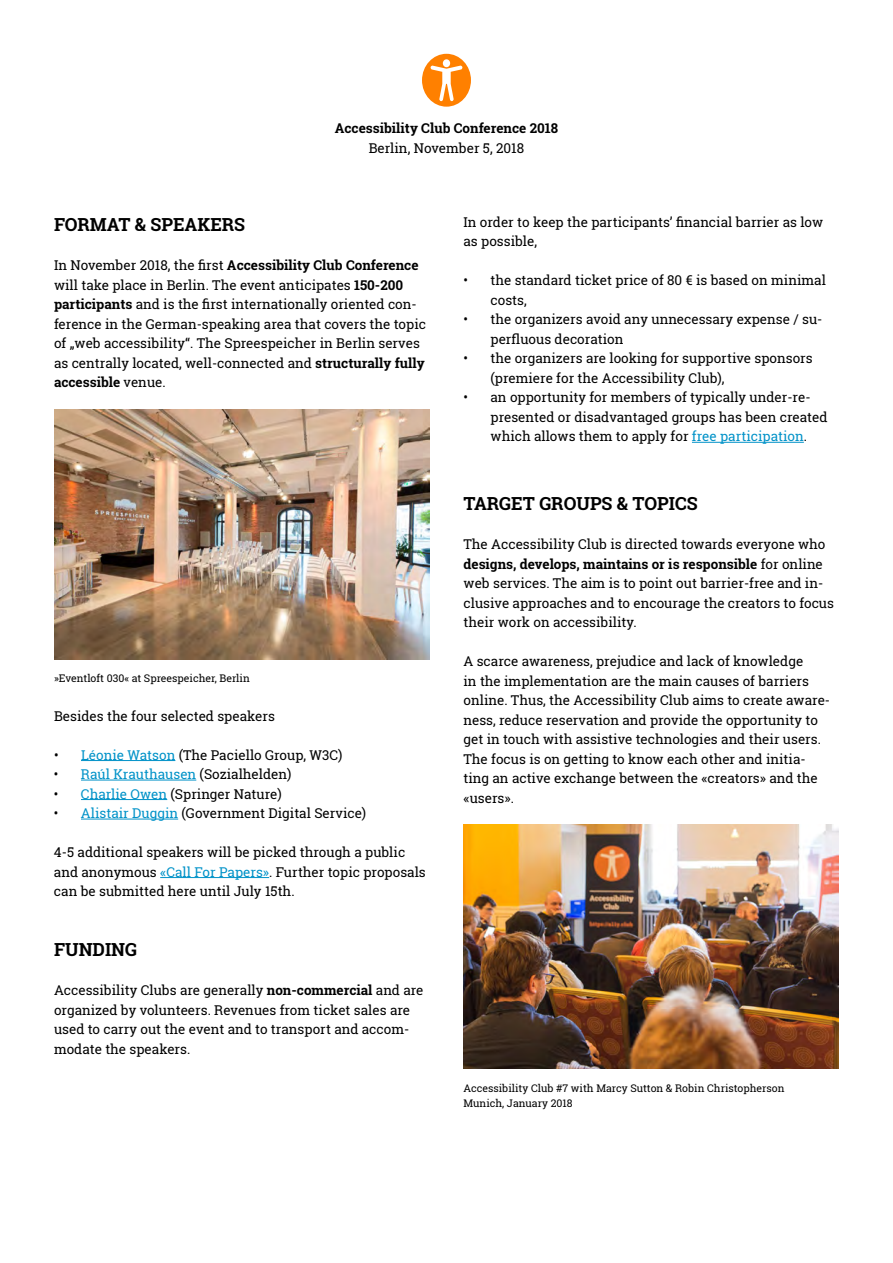
<style>
.page{position:relative;width:893px;height:1263px;background:#fff}
.page>*{position:absolute;margin:0;border:0;box-sizing:border-box;transform-origin:0 0}
.t1{font:700 18px "Roboto Slab";color:#000}
.t2{font:13.5px/19.5px "Roboto Slab";color:#000}
.t3{font:700 13.5px "Roboto Slab";color:#000}
.t4{font:10.5px/15px "Roboto Slab";color:#000}
.s1{font-weight:700}
.s2{color:#0092c8}
</style>
<div class="page">
<div style="left:422px;top:54px;width:49px;height:53px;background:#ff8000;border-radius:50%"></div>
<div style="left:443px;top:59px;width:7px;height:8px;background:#fff;border-radius:50%"></div>
<svg style="left:430px;top:65px;width:33px;height:36px"></svg>
<hr style="left:81px;top:760px;width:94px;height:1px;background:#0092c8">
<hr style="left:81px;top:780px;width:115px;height:1px;background:#0092c8">
<hr style="left:81px;top:799px;width:86px;height:1px;background:#0092c8">
<hr style="left:81px;top:819px;width:97px;height:1px;background:#0092c8">
<hr style="left:160px;top:877px;width:109px;height:1px;background:#0092c8">
<img style="left:54px;top:409px;width:375px;height:250px">
<hr style="left:692px;top:442px;width:112px;height:1px;background:#0092c8">
<img style="left:463px;top:824px;width:376px;height:244px">
<p class="t3" style="left:335px;top:119px;width:225px">Accessibility Club Conference 2018</p>
<p class="t2" style="left:369px;top:138px;width:157px">Berlin, November 5, 2018</p>
<h1 class="t1" style="left:54px;top:213px;width:191px">Format &amp; speakers</h1>
<p class="t2" style="left:54px;top:256px;width:374px">In November 2018, the first <span class="s1">Accessibility Club Conference </span>will take place in Berlin. The event anticipates <span class="s1">150-200 participants</span> and is the first internationally oriented con&shy;ference in the German-speaking area that covers the topic of „web accessibility“. The Spreespeicher in Berlin serves as centrally located, well-connected and <span class="s1">structurally fully accessible</span> venue.</p>
<p class="t4" style="left:54px;top:670px;width:197px">»Eventloft 030« at Spreespeicher, Berlin</p>
<p class="t2" style="left:54px;top:706px;width:222px">Besides the four selected speakers</p>
<p class="t2" style="left:54px;top:745px;width:290px">• <span class="s2">Léonie Watson</span> (The Paciello Group, W3C)</p>
<p class="t2" style="left:54px;top:764px;width:239px">• <span class="s2">Raúl Krauthausen</span> (Sozialhelden)</p>
<p class="t2" style="left:54px;top:784px;width:229px">• <span class="s2">Charlie Owen</span> (Springer Nature)</p>
<p class="t2" style="left:54px;top:803px;width:314px">• <span class="s2">Alistair Duggin</span> (Government Digital Service)</p>
<p class="t2" style="left:54px;top:842px;width:373px">4-5 additional speakers will be picked through a public and anonymous <span class="s2">«Call For Papers»</span>. Further topic proposals can be submitted here until July 15th.</p>
<h1 class="t1" style="left:54px;top:937px;width:85px">Funding</h1>
<p class="t2" style="left:54px;top:980px;width:371px">Accessibility Clubs are generally <span class="s1">non-commercial</span> and are organized by volunteers. Revenues from ticket sales are used to carry out the event and to transport and accom&shy;modate the speakers.</p>
<p class="t2" style="left:463px;top:212px;width:361px">In order to keep the participants’ financial barrier as low as possible,</p>
<p class="t2" style="left:490px;top:270px;width:337px;text-indent:-27px">• the standard ticket price of 80 € is based on minimal costs,</p>
<p class="t2" style="left:490px;top:309px;width:334px;text-indent:-27px">• the organizers avoid any unnecessary expense / su&shy;perfluous decoration</p>
<p class="t2" style="left:490px;top:348px;width:324px;text-indent:-27px">• the organizers are looking for supportive sponsors (premiere for the Accessibility Club),</p>
<p class="t2" style="left:490px;top:387px;width:338px;text-indent:-27px">• an opportunity for members of typically under-re&shy;presented or disadvantaged groups has been created which allows them to apply for <span class="s2">free participation</span>.</p>
<h1 class="t1" style="left:463px;top:491px;width:224px">Target groups &amp; topics</h1>
<p class="t2" style="left:463px;top:534px;width:372px">The Accessibility Club is directed towards everyone who <span class="s1">designs, develops, maintains or is responsible</span> for online web services. The aim is to point out barrier-free and in&shy;clusive approaches and to encourage the creators to focus their work on accessibility.</p>
<p class="t2" style="left:463px;top:651px;width:368px">A scarce awareness, prejudice and lack of knowledge<br>in the implementation are the main causes of barriers online. Thus, the Accessibility Club aims to create aware&shy;ness, reduce reservation and provide the opportunity to get in touch with assistive technologies and their users.<br>The focus is on getting to know each other and initia&shy;ting an active exchange between the «creators» and the «users».</p>
<p class="t4" style="left:463px;top:1081px;width:322px">Accessibility Club #7 with Marcy Sutton &amp; Robin Christopherson<br>Munich, January 2018</p>
</div>
